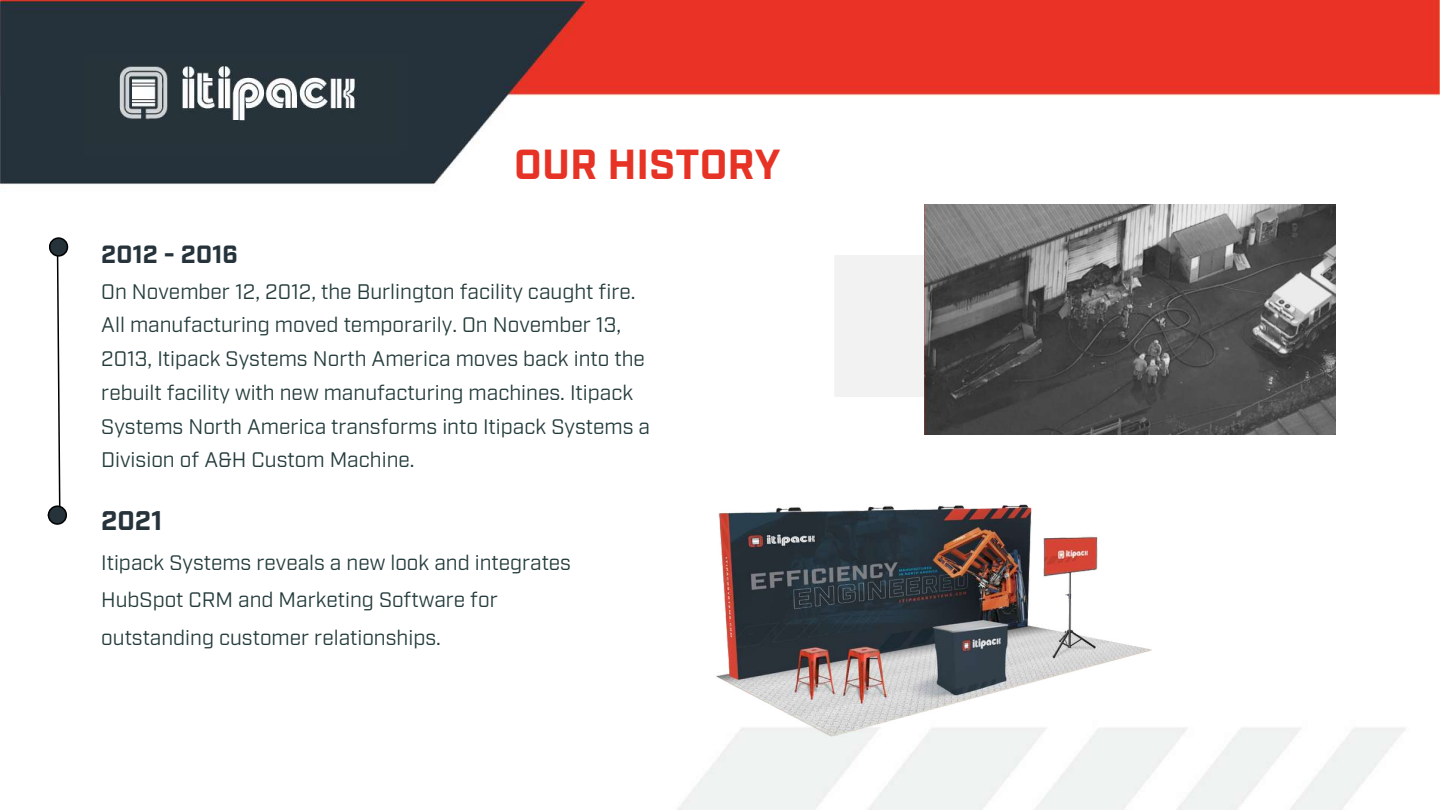
<style>
.page{position:relative;width:1440px;height:810px;background:#fff}
.page>*{position:absolute;margin:0;border:0;box-sizing:border-box;transform-origin:0 0}
.t1{font:700 42px "Industry";color:#e73325}
.t2{font:700 27px "Industry";color:#26333b}
.t3{font:700 25px "Industry";color:#26333b}
.t4{font:21px/33.8px "Industry";color:#243b3b}
</style>
<div class="page">
<img style="left:0;top:0;width:1440px;height:810px">
<div style="left:834px;top:255px;width:91px;height:142px;background:#f2f2f2"></div>
<img style="left:925px;top:205px;width:410px;height:230px">
<svg style="left:48px;top:237px;width:20px;height:288px"></svg>
<img style="left:647px;top:462px;width:534px;height:300px">
<h1 class="t1" style="left:514px;top:135px;width:268px">OUR HISTORY</h1>
<p class="t3" style="left:101px;top:237px;width:138px">2012 - 2016</p>
<p class="t4" style="left:101px;top:272px;width:550px">On November 12, 2012, the Burlington facility caught fire.<br>All manufacturing moved temporarily. On November 13, 2013, Itipack Systems North America moves back into the rebuilt facility with new manufacturing machines. Itipack Systems North America transforms into Itipack Systems a Division of A&amp;H Custom Machine.</p>
<p class="t2" style="left:101px;top:502px;width:63px">2021</p>
<p class="t4" style="left:101px;top:542px;width:471px;line-height:37.5px">Itipack Systems reveals a new look and integrates<br>HubSpot CRM and Marketing Software for outstanding customer relationships.</p>
</div>
